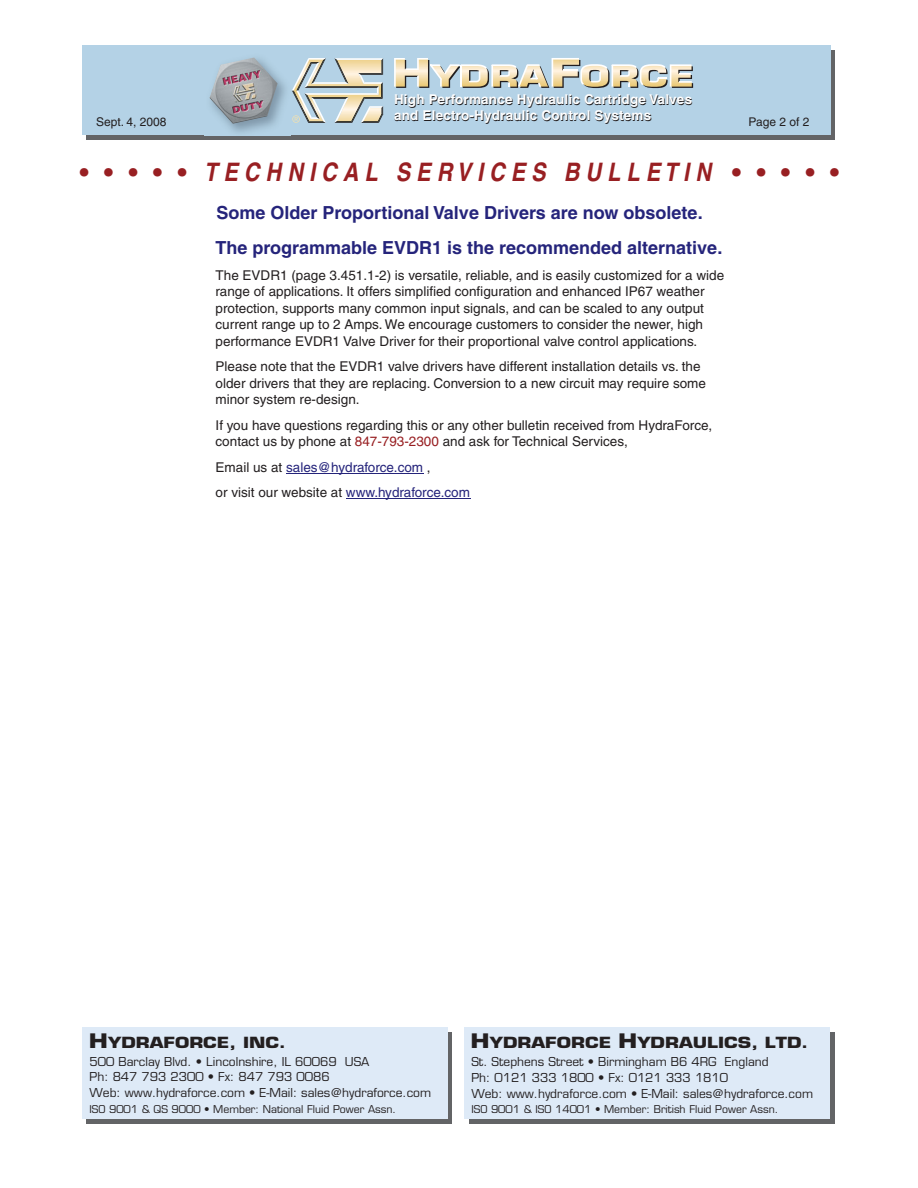
<style>
.page{position:relative;width:918px;height:1188px;background:#fff}
.page>*{position:absolute;margin:0;border:0;box-sizing:border-box;transform-origin:0 0}
.t1{font:27px "Helvetica";color:#981f22}
.t2{font:italic 700 25.5px "Helvetica";color:#981f22;scale:.85 1}
.t3{font:700 18px "Helvetica";color:#25247b}
.t4{font:700 15px "Eurostile";color:#231f20;scale:1.25 1}
.t5{font:13.5px/16.5px "Helvetica";color:#231f20}
.t6{font:700 13.5px/16.2px "Helvetica";letter-spacing:.015em;color:#231f20}
.t7{font:13.5px/25.5px "Helvetica";color:#25247b}
.t8{font:12px/15.8px "Eurostile";color:#231f20}
.t9{font:12px "Helvetica";color:#231f20}
.t10{font:10.5px "Eurostile";color:#231f20}
.s1{color:#981f22}
.s2{color:#231f20}
.s3{font-size:19.5px}
</style>
<div class="page">
<div style="left:86px;top:50px;width:749px;height:90px;background:#636466"></div>
<div style="left:82px;top:46px;width:748px;height:89px;background:#b4d2e6"></div>
<svg style="left:292px;top:58px;width:91px;height:65px"></svg>
<svg style="left:394px;top:58px;width:299px;height:30px"></svg>
<img style="left:205px;top:57px;width:86px;height:79px">
<img style="left:210px;top:58px;width:68px;height:66px">
<div style="left:469px;top:1032px;width:366px;height:92px;background:#636466"></div>
<div style="left:464px;top:1027px;width:366px;height:92px;background:#deeaf7"></div>
<div style="left:86px;top:1032px;width:366px;height:92px;background:#636466"></div>
<div style="left:82px;top:1027px;width:366px;height:92px;background:#deeaf7"></div>
<hr style="left:286px;top:473px;width:137px;height:1px;background:#25247b">
<hr style="left:346px;top:498px;width:124px;height:1px;background:#25247b">
<p class="t6" style="left:395px;top:93px;width:300px">High Performance Hydraulic Cartridge Valves and Electro-Hydraulic Control Systems</p>
<p class="t9" style="left:96px;top:117px;width:72px">Sept. 4, 2008</p>
<p class="t9" style="left:748px;top:117px;width:62px">Page 2 of 2</p>
<h2 class="t2" style="left:204px;top:163px;width:598px">T E C H N I C A L S E R V I C E S B U L L E T I N</h2>
<h1 class="t1" style="left:80px;top:162px;width:109px">• • • • •</h1>
<h1 class="t1" style="left:732px;top:162px;width:109px">• • • • •</h1>
<h3 class="t3" style="left:216px;top:207px;width:488px">Some Older Proportional Valve Drivers are now obsolete.</h3>
<h3 class="t3" style="left:216px;top:241px;width:508px">The programmable EVDR1 is the recommended alternative.</h3>
<p class="t5" style="left:216px;top:268px;width:510px">The EVDR1 (page 3.451.1-2) is versatile, reliable, and is easily customized for a wide range of applications. It offers simplified configuration and enhanced IP67 weather protection, supports many common input signals, and can be scaled to any output current range up to 2 Amps. We encourage customers to consider the newer, high performance EVDR1 Valve Driver for their proportional valve control applications.</p>
<p class="t5" style="left:216px;top:360px;width:492px">Please note that the EVDR1 valve drivers have different installation details vs. the older drivers that they are replacing. Conversion to a new circuit may require some minor system re-design.</p>
<p class="t5" style="left:216px;top:418px;width:498px">If you have questions regarding this or any other bulletin received from HydraForce, contact us by phone at <span class="s1">847-793-2300</span> and ask for Technical Services,</p>
<p class="t7" style="left:216px;top:456px;width:256px"><span class="s2">Email us at</span> sales@hydraforce.com <span class="s2">,<br>or visit our website at</span> www.hydraforce.com</p>
<p class="t4" style="left:89px;top:1037px;width:159px"><span class="s3">H</span>YDRAFORCE, INC.</p>
<p class="t4" style="left:471px;top:1037px;width:272px"><span class="s3">H</span>YDRAFORCE <span class="s3">H</span>YDRAULICS, LTD.</p>
<p class="t8" style="left:89px;top:1055px;width:343px">500 Barclay Blvd. • Lincolnshire, IL 60069 USA<br>Ph: 847 793 2300 • Fx: 847 793 0086<br>Web: www.hydraforce.com • E-Mail: sales@hydraforce.com</p>
<p class="t10" style="left:89px;top:1105px;width:308px">ISO 9001 &amp; QS 9000 • Member: National Fluid Power Assn.</p>
<p class="t8" style="left:471px;top:1055px;width:343px">St. Stephens Street • Birmingham B6 4RG England<br>Ph: 0121 333 1800 • Fx: 0121 333 1810<br>Web: www.hydraforce.com • E-Mail: sales@hydraforce.com</p>
<p class="t10" style="left:471px;top:1105px;width:309px">ISO 9001 &amp; ISO 14001 • Member: British Fluid Power Assn.</p>
</div>
